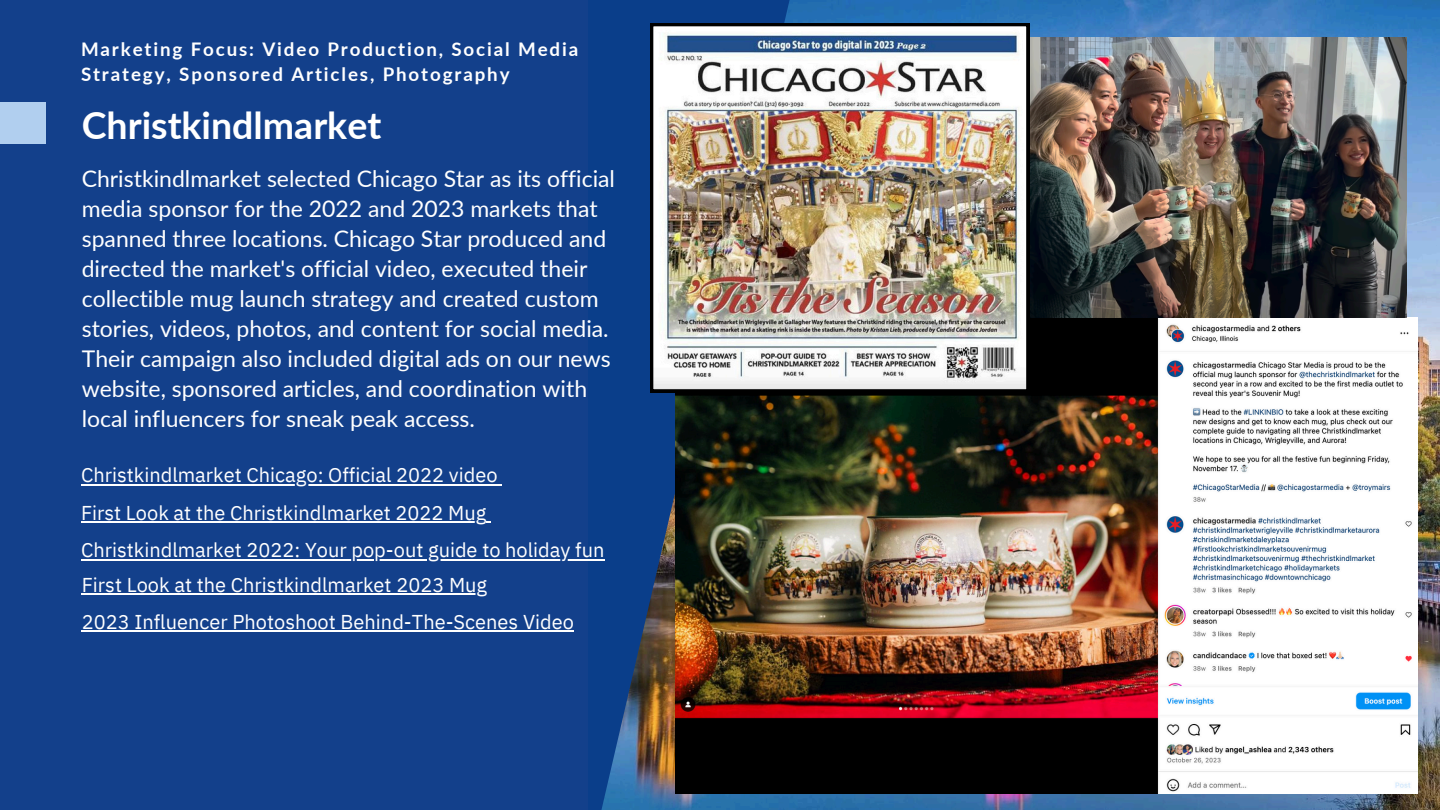
<style>
.page{position:relative;width:1440px;height:810px;background:#13408b}
.page>*{position:absolute;margin:0;border:0;box-sizing:border-box;transform-origin:0 0}
.t1{font:700 37.5px "Lato";color:#fff}
.t2{font:23px/30px "Lato";color:#fff}
.t3{font:20px "IBM Plex Sans";color:#fff}
.t4{font:700 18.7px/25.5px "Lato";letter-spacing:.1em;color:#fff}
</style>
<div class="page">
<img style="left:798px;top:1px;width:642px;height:809px">
<div style="left:0;top:103px;width:46px;height:41px;background:#b1cfef"></div>
<svg style="left:588px;top:0;width:210px;height:810px;fill:#0a3e8a"></svg>
<img style="left:675px;top:317px;width:743px;height:477px">
<img style="left:1029px;top:38px;width:377px;height:280px">
<img style="left:650px;top:23px;width:379px;height:369px">
<hr style="left:81px;top:484px;width:417px;height:1px;background:#fff">
<hr style="left:81px;top:521px;width:405px;height:2px;background:#fff">
<hr style="left:81px;top:559px;width:523px;height:1px;background:#fff">
<hr style="left:82px;top:593px;width:405px;height:2px;background:#fff">
<hr style="left:82px;top:631px;width:441px;height:1px;background:#fff">
<hr style="left:523px;top:631px;width:51px;height:1px;background:#fff">
<p class="t4" style="left:81px;top:36px;width:499px">Marketing Focus: Video Production, Social Media<br>Strategy, Sponsored Articles, Photography</p>
<h1 class="t1" style="left:82px;top:102px;width:301px">Christkindlmarket</h1>
<h3 class="t2" style="left:82px;top:163px;width:535px">Christkindlmarket selected Chicago Star as its official media sponsor for the 2022 and 2023 markets that spanned three locations. Chicago Star produced and directed the market's official video, executed their collectible mug launch strategy and created custom stories, videos, photos, and content for social media.<br>Their campaign also included digital ads on our news website, sponsored articles, and coordination with local influencers for sneak peak access.</h3>
<h2 class="t3" style="left:81px;top:462px;width:418px">Christkindlmarket Chicago: Official 2022 video</h2>
<p class="t3" style="left:81px;top:499px;width:407px">First Look at the Christkindlmarket 2022 Mug</p>
<p class="t3" style="left:81px;top:537px;width:525px">Christkindlmarket 2022: Your pop-out guide to holiday fun</p>
<p class="t3" style="left:82px;top:571px;width:407px">First Look at the Christkindlmarket 2023 Mug</p>
<p class="t3" style="left:82px;top:609px;width:494px">2023 Influencer Photoshoot Behind-The-Scenes Video</p>
</div>
